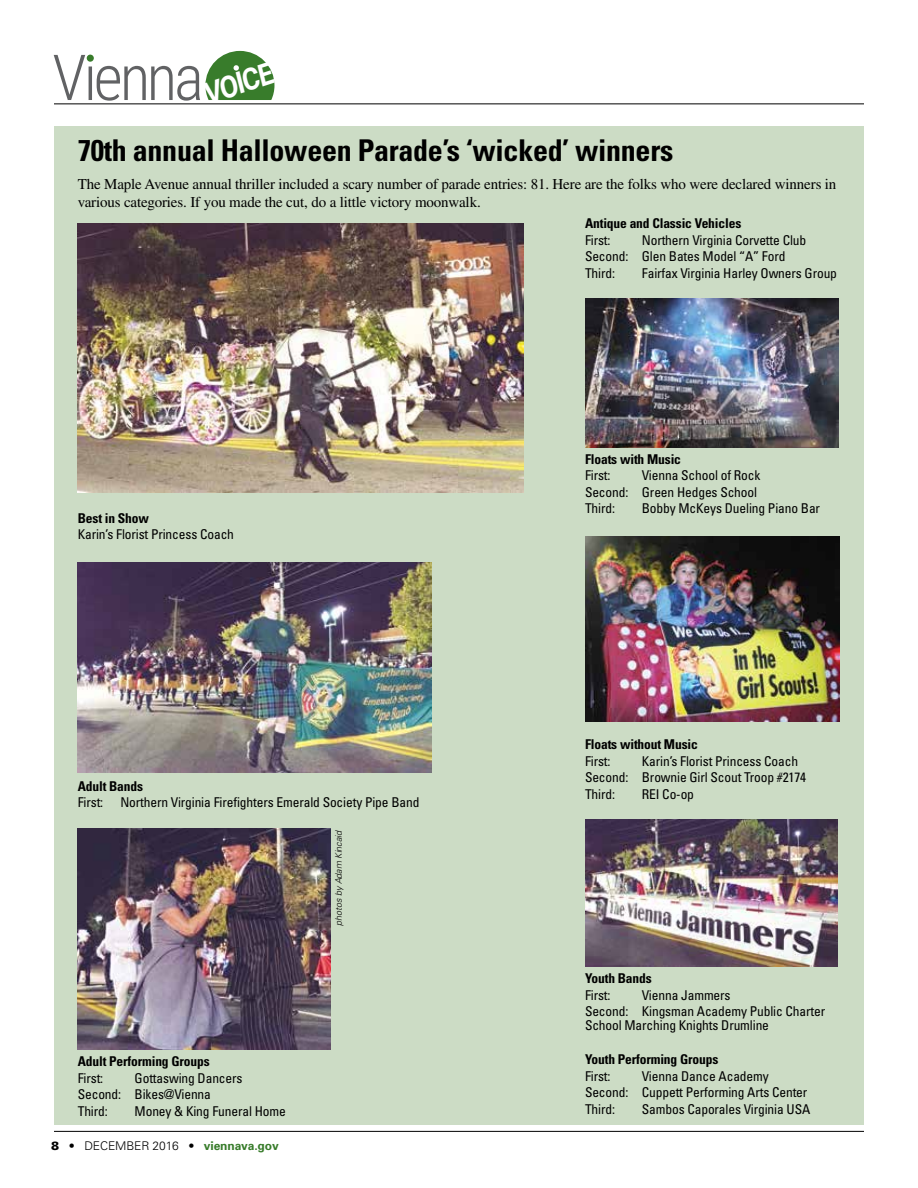
<style>
.page{position:relative;width:918px;height:1188px;background:#fff}
.page>*{position:absolute;margin:0;border:0;box-sizing:border-box;transform-origin:0 0}
.t1{font:700 30.45px "Roboto";color:#fff;scale:.89 1}
.t2{font:700 condensed 30px "Univers";letter-spacing:-.01em;color:#000}
.t3{font:15px/18px "Times";letter-spacing:-.01em;color:#000}
.t4{font:condensed 13.5px/16.5px "Univers";letter-spacing:-.01em;color:#000}
.t5{font:700 condensed 13.5px "Univers";letter-spacing:-.01em;color:#000}
.t6{font:300 12px "Univers";letter-spacing:-.01em;color:#000}
.t7{font:italic 300 9px "Univers";color:#000}
.s1{font-weight:900}
.s2{font-weight:700;color:#387c2b}
</style>
<div class="page">
<div style="left:54px;top:126px;width:810px;height:998px;background:#ccdcc5"></div>
<img style="left:78px;top:224px;width:445px;height:269px">
<img style="left:78px;top:562px;width:353px;height:211px">
<img style="left:78px;top:828px;width:252px;height:222px">
<img style="left:585px;top:299px;width:253px;height:148px">
<img style="left:585px;top:536px;width:254px;height:185px">
<img style="left:585px;top:820px;width:253px;height:147px">
<hr style="left:54px;top:1131px;width:810px;height:1px;background:#000">
<hr style="left:54px;top:103px;width:810px;height:1px;background:#000">
<svg style="left:54px;top:51px;width:220px;height:50px"></svg>
<h1 class="t1" style="left:198px;top:74px;width:81px;rotate:-18deg">VOICE</h1>
<h2 class="t2" style="left:78px;top:132px;width:597px">70th annual Halloween Parade’s ‘wicked’ winners</h2>
<p class="t3" style="left:78px;top:175px;width:760px">The Maple Avenue annual thriller included a scary number of parade entries: 81. Here are the folks who were declared winners in various categories. If you made the cut, do a little victory moonwalk.</p>
<p class="t5" style="left:585px;top:215px;width:158px">Antique and Classic Vehicles</p>
<p class="t4" style="left:585px;top:231px;width:27px">First:</p>
<p class="t4" style="left:585px;top:231px;width:223px;text-indent:57px">Northern Virginia Corvette Club<br>Second: Glen Bates Model “A” Ford<br>Third:</p>
<p class="t4" style="left:642px;top:264px;width:197px">Fairfax Virginia Harley Owners Group</p>
<p class="t5" style="left:78px;top:510px;width:73px">Best in Show</p>
<p class="t4" style="left:78px;top:526px;width:158px">Karin’s Florist Princess Coach</p>
<p class="t5" style="left:78px;top:778px;width:67px">Adult Bands</p>
<p class="t4" style="left:78px;top:794px;width:27px">First:</p>
<p class="t4" style="left:120px;top:794px;width:301px">Northern Virginia Firefighters Emerald Society Pipe Band</p>
<p class="t7" style="left:333px;top:926px;width:97px;rotate:-90deg">photos by Adam Kincaid</p>
<p class="t5" style="left:78px;top:1053px;width:134px">Adult Performing Groups</p>
<p class="t4" style="left:78px;top:1069px;width:27px">First:</p>
<p class="t4" style="left:78px;top:1069px;width:166px;text-indent:57px">Gottaswing Dancers<br>Second: Bikes@Vienna<br>Third:</p>
<p class="t4" style="left:135px;top:1102px;width:153px">Money &amp; King Funeral Home</p>
<p class="t6" style="left:51px;top:1138px;width:229px"><span class="s1">8</span> • D ECEMBER 2016 • <span class="s2">viennava.gov</span></p>
<p class="t5" style="left:585px;top:451px;width:98px">Floats with Music</p>
<p class="t4" style="left:585px;top:467px;width:27px">First:</p>
<p class="t4" style="left:585px;top:467px;width:177px;text-indent:57px">Vienna School of Rock<br>Second: Green Hedges School<br>Third:</p>
<p class="t4" style="left:642px;top:500px;width:180px">Bobby McKeys Dueling Piano Bar</p>
<p class="t5" style="left:585px;top:736px;width:114px">Floats without Music</p>
<p class="t4" style="left:585px;top:752px;width:27px">First:</p>
<p class="t4" style="left:585px;top:752px;width:223px;text-indent:57px">Karin’s Florist Princess Coach<br>Second: Brownie Girl Scout Troop #2174<br>Third:</p>
<p class="t4" style="left:642px;top:785px;width:54px">REI Co-op</p>
<p class="t5" style="left:585px;top:970px;width:68px">Youth Bands</p>
<p class="t4" style="left:585px;top:986px;width:27px">First:</p>
<p class="t4" style="left:585px;top:986px;width:242px;text-indent:57px">Vienna Jammers<br>Second: Kingsman Academy Public Charter</p>
<p class="t4" style="left:585px;top:1016px;width:186px">School Marching Knights Drumline</p>
<p class="t5" style="left:585px;top:1051px;width:135px">Youth Performing Groups</p>
<p class="t4" style="left:585px;top:1067px;width:27px">First:</p>
<p class="t4" style="left:585px;top:1067px;width:224px;text-indent:57px">Vienna Dance Academy<br>Second: Cuppett Performing Arts Center<br>Third:</p>
<p class="t4" style="left:642px;top:1100px;width:170px">Sambos Caporales Virginia USA</p>
</div>
